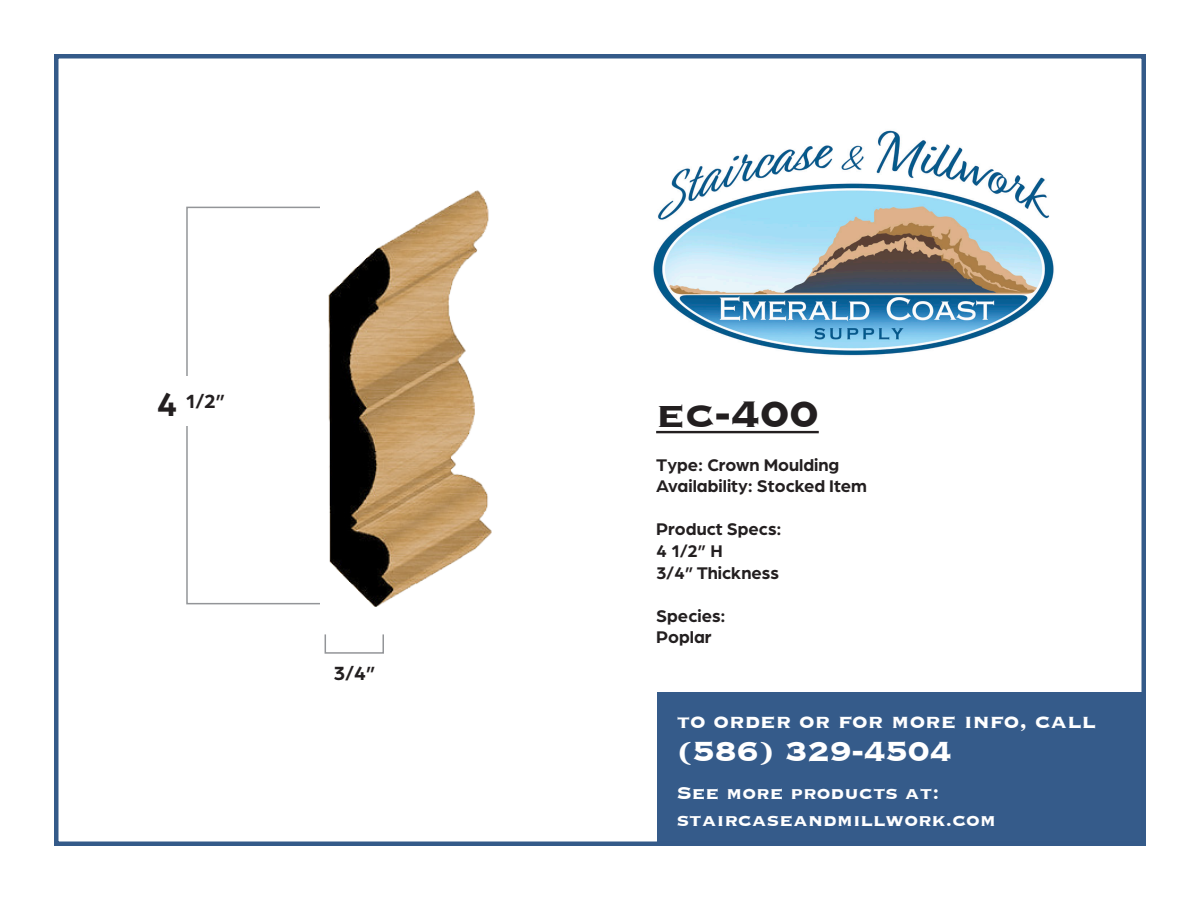
<style>
.page{position:relative;width:1200px;height:900px;background:#fff}
.page>*{position:absolute;margin:0;border:0;box-sizing:border-box;transform-origin:0 0}
.t1{font:700 48px "Copperplate";color:#231f20}
.t2{font:700 36px "Copperplate";color:#fff}
.t3{font:700 25.5px "Copperplate";color:#fff}
.t4{font:700 22.5px "Copperplate";color:#fff}
.t5{font:700 20.4px "Arboria";color:#231f20}
.t6{font:700 18px/21.6px "Arboria";color:#231f20}
.s1{font-size:34.95px}
.s2{font-size:24px}
</style>
<div class="page">
<div style="left:658px;top:693px;width:488px;height:153px;background:#355b8a"></div>
<div style="left:54px;top:54px;width:1092px;height:792px;border:4px solid #345a89"></div>
<div style="left:186px;top:207px;width:135px;height:397px;border:2px solid #939598"></div>
<div style="left:106px;top:377px;width:101px;height:49px;background:#fff"></div>
<div style="left:325px;top:634px;width:59px;height:20px;border:2px solid #939598"></div>
<hr style="left:656px;top:431px;width:163px;height:2px;background:#231f20">
<img style="left:653px;top:130px;width:401px;height:226px">
<img style="left:328px;top:190px;width:164px;height:417px">
<p class="t5" style="left:157px;top:387px;width:71px"><span class="s1">4</span> 1/2”</p>
<p class="t1" style="left:656px;top:383px;width:164px">ec-400</p>
<p class="t6" style="left:656px;top:453px;width:185px">Type: Crown Moulding</p>
<p class="t6" style="left:656px;top:474px;width:212px">Availability: Stocked Item</p>
<p class="t6" style="left:656px;top:517px;width:127px">Product Specs:</p>
<p class="t6" style="left:656px;top:539px;width:68px">4 1/2” H</p>
<p class="t6" style="left:656px;top:561px;width:124px">3/4” Thickness</p>
<p class="t6" style="left:656px;top:604px;width:71px">Species:<br>Poplar</p>
<p class="t5" style="left:334px;top:660px;width:44px">3/4”</p>
<p class="t3" style="left:677px;top:705px;width:421px"><span class="s2">t</span>o order or for more info, call</p>
<p class="t2" style="left:677px;top:728px;width:276px">(586) 329-4504</p>
<p class="t4" style="left:677px;top:778px;width:264px">See more products at:</p>
<p class="t4" style="left:677px;top:805px;width:321px">staircaseandmillwork.com</p>
</div>
